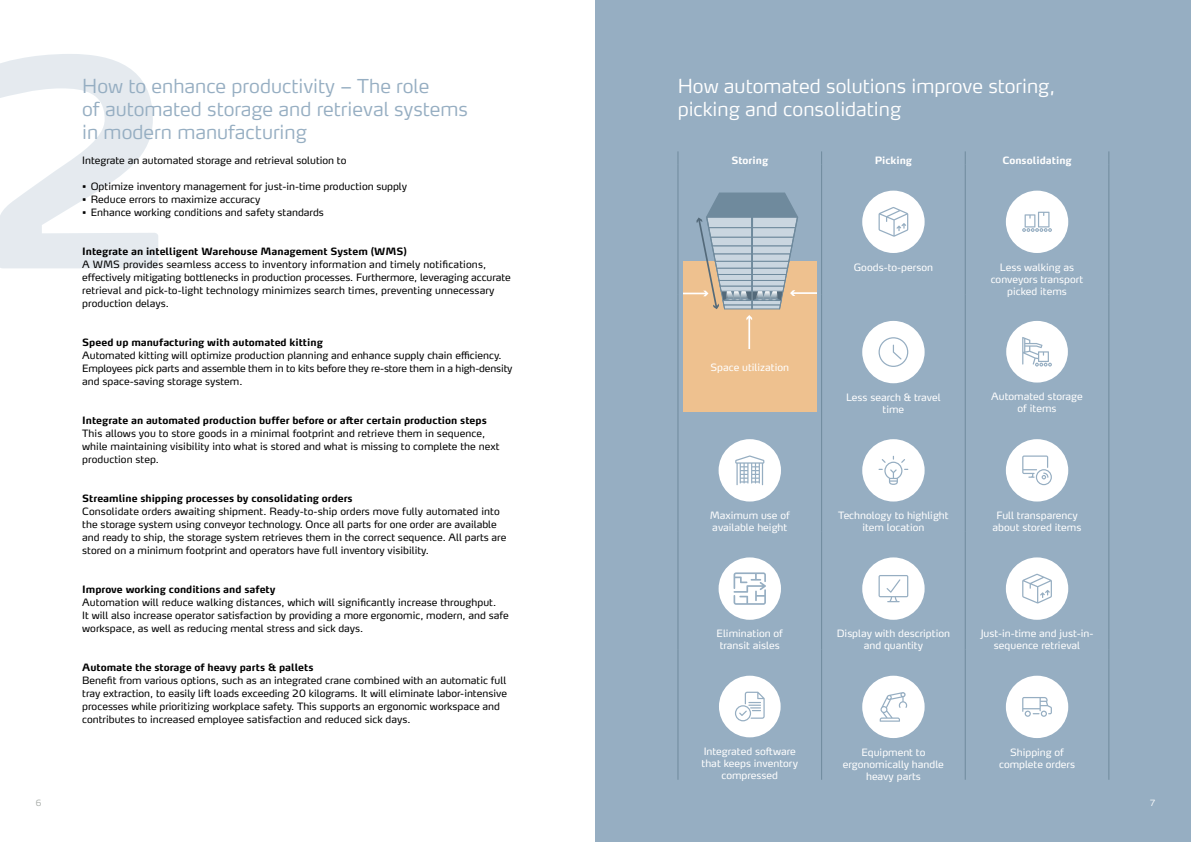
<style>
.page{position:relative;width:1191px;height:842px;background:#fff}
.page>*{position:absolute;margin:0;border:0;box-sizing:border-box;transform-origin:0 0}
.t1{font:300 19px/22.8px "Max Pro";color:#96aec2}
.t2{font:300 19px/22.8px "Max Pro";color:#fff}
.t3{font:10px/13px "Max Pro";color:#000}
.t4{font:10px/12px "Max Pro";color:#fff;text-align:center}
.t5{font:700 10px "Max Pro";color:#000}
.t6{font:700 10px "Max Pro";color:#fff}
.t7{font:300 8.5px "Max Pro";color:#a8aca9}
.t8{font:300 8.5px "Max Pro";color:#fff}
</style>
<div class="page">
<div style="left:595px;top:0;width:596px;height:842px;background:#96aec2"></div>
<svg style="left:0;top:54px;width:158px;height:214px"></svg>
<svg style="left:677px;top:151px;width:1px;height:13px"></svg>
<svg style="left:821px;top:151px;width:1px;height:13px"></svg>
<svg style="left:965px;top:151px;width:1px;height:13px"></svg>
<svg style="left:1108px;top:151px;width:1px;height:13px"></svg>
<hr style="left:677px;top:164px;width:1px;height:131px;background:#6f8a9d">
<hr style="left:821px;top:164px;width:1px;height:131px;background:#6f8a9d">
<hr style="left:965px;top:164px;width:1px;height:131px;background:#6f8a9d">
<hr style="left:1108px;top:164px;width:1px;height:131px;background:#6f8a9d">
<hr style="left:677px;top:295px;width:1px;height:118px;background:#6f8a9d">
<hr style="left:821px;top:295px;width:1px;height:118px;background:#6f8a9d">
<hr style="left:965px;top:295px;width:1px;height:118px;background:#6f8a9d">
<hr style="left:1108px;top:295px;width:1px;height:118px;background:#6f8a9d">
<hr style="left:677px;top:413px;width:1px;height:118px;background:#6f8a9d">
<hr style="left:821px;top:413px;width:1px;height:118px;background:#6f8a9d">
<hr style="left:965px;top:413px;width:1px;height:118px;background:#6f8a9d">
<hr style="left:1108px;top:413px;width:1px;height:118px;background:#6f8a9d">
<hr style="left:677px;top:531px;width:1px;height:118px;background:#6f8a9d">
<hr style="left:821px;top:531px;width:1px;height:118px;background:#6f8a9d">
<hr style="left:965px;top:531px;width:1px;height:118px;background:#6f8a9d">
<hr style="left:1108px;top:531px;width:1px;height:118px;background:#6f8a9d">
<hr style="left:677px;top:649px;width:1px;height:131px;background:#6f8a9d">
<hr style="left:821px;top:649px;width:1px;height:131px;background:#6f8a9d">
<hr style="left:965px;top:649px;width:1px;height:131px;background:#6f8a9d">
<hr style="left:1108px;top:649px;width:1px;height:131px;background:#6f8a9d">
<svg style="left:862px;top:191px;width:62px;height:62px"></svg>
<svg style="left:1005px;top:191px;width:63px;height:62px"></svg>
<svg style="left:862px;top:321px;width:62px;height:62px"></svg>
<svg style="left:1006px;top:321px;width:61px;height:62px"></svg>
<svg style="left:718px;top:439px;width:63px;height:62px"></svg>
<svg style="left:862px;top:439px;width:62px;height:62px"></svg>
<svg style="left:1005px;top:439px;width:63px;height:62px"></svg>
<svg style="left:718px;top:557px;width:63px;height:63px"></svg>
<svg style="left:862px;top:557px;width:62px;height:63px"></svg>
<svg style="left:1005px;top:557px;width:63px;height:63px"></svg>
<svg style="left:719px;top:676px;width:61px;height:61px"></svg>
<svg style="left:862px;top:676px;width:62px;height:62px"></svg>
<svg style="left:1005px;top:676px;width:63px;height:62px"></svg>
<div style="left:683px;top:261px;width:133px;height:88px;background:#eec18f"></div>
<hr style="left:792px;top:292px;width:24px;height:2px;background:#fff">
<svg style="left:683px;top:193px;width:115px;height:116px"></svg>
<hr style="left:748px;top:317px;width:2px;height:32px;background:#fff">
<svg style="left:746px;top:315px;width:6px;height:5px"></svg>
<div style="left:683px;top:349px;width:133px;height:62px;background:#eec18f"></div>
<h1 class="t1" style="left:82px;top:73px;width:387px">How to enhance productivity – The role<br>of automated storage and retrieval systems in modern manufacturing</h1>
<p class="t3" style="left:82px;top:153px;width:266px">Integrate an automated storage and retrieval solution to</p>
<p class="t3" style="left:82px;top:179px;width:326px">• Optimize inventory management for just-in-time production supply</p>
<p class="t3" style="left:82px;top:192px;width:180px">• Reduce errors to maximize accuracy</p>
<p class="t3" style="left:82px;top:205px;width:243px">• Enhance working conditions and safety standards</p>
<p class="t5" style="left:82px;top:243px;width:326px">Integrate an intelligent Warehouse Management System (WMS)</p>
<p class="t3" style="left:82px;top:257px;width:430px">A WMS provides seamless access to inventory information and timely notifications, effectively mitigating bottlenecks in production processes. Furthermore, leveraging accurate retrieval and pick-to-light technology minimizes search times, preventing unnecessary production delays.</p>
<p class="t5" style="left:82px;top:334px;width:242px">Speed up manufacturing with automated kitting</p>
<p class="t3" style="left:82px;top:348px;width:432px">Automated kitting will optimize production planning and enhance supply chain efficiency.<br>Employees pick parts and assemble them in to kits before they re-store them in a high-density and space-saving storage system.</p>
<p class="t5" style="left:82px;top:412px;width:406px">Integrate an automated production buffer before or after certain production steps</p>
<p class="t3" style="left:82px;top:426px;width:419px">This allows you to store goods in a minimal footprint and retrieve them in sequence, while maintaining visibility into what is stored and what is missing to complete the next production step.</p>
<p class="t5" style="left:82px;top:490px;width:272px">Streamline shipping processes by consolidating orders</p>
<p class="t3" style="left:82px;top:504px;width:426px">Consolidate orders awaiting shipment. Ready-to-ship orders move fully automated into the storage system using conveyor technology. Once all parts for one order are available and ready to ship, the storage system retrieves them in the correct sequence. All parts are stored on a minimum footprint and operators have full inventory visibility.</p>
<p class="t5" style="left:82px;top:581px;width:195px">Improve working conditions and safety</p>
<p class="t3" style="left:82px;top:595px;width:428px">Automation will reduce walking distances, which will significantly increase throughput.<br>It will also increase operator satisfaction by providing a more ergonomic, modern, and safe workspace, as well as reducing mental stress and sick days.</p>
<p class="t5" style="left:82px;top:659px;width:233px">Automate the storage of heavy parts &amp; pallets</p>
<p class="t3" style="left:82px;top:673px;width:426px">Benefit from various options, such as an integrated crane combined with an automatic full tray extraction, to easily lift loads exceeding 20 kilograms. It will eliminate labor-intensive processes while prioritizing workplace safety. This supports an ergonomic workspace and contributes to increased employee satisfaction and reduced sick days.</p>
<h1 class="t2" style="left:677px;top:73px;width:379px">How automated solutions improve storing, picking and consolidating</h1>
<p class="t6" style="left:731px;top:152px;width:38px">Storing</p>
<p class="t6" style="left:874px;top:152px;width:39px">Picking</p>
<p class="t6" style="left:1002px;top:152px;width:71px">Consolidating</p>
<p class="t4" style="left:710px;top:360px;width:80px">Space utilization</p>
<p class="t4" style="left:853px;top:260px;width:81px">Goods-to-person</p>
<p class="t4" style="left:990px;top:260px;width:94px">Less walking as conveyors transport picked items</p>
<p class="t4" style="left:846px;top:390px;width:96px">Less search &amp; travel time</p>
<p class="t4" style="left:991px;top:389px;width:93px">Automated storage of items</p>
<p class="t4" style="left:709px;top:508px;width:82px;text-align:left">Maximum use of available height</p>
<p class="t4" style="left:838px;top:508px;width:112px">Technology to highlight item location</p>
<p class="t4" style="left:992px;top:508px;width:90px">Full transparency about stored items</p>
<p class="t4" style="left:716px;top:627px;width:68px">Elimination of transit aisles</p>
<p class="t4" style="left:836px;top:627px;width:115px">Display with description and quantity</p>
<p class="t4" style="left:980px;top:627px;width:114px">Just-in-time and just-in&shy;sequence retrieval</p>
<p class="t4" style="left:701px;top:744px;width:98px">Integrated software that keeps inventory compressed</p>
<p class="t4" style="left:843px;top:745px;width:102px">Equipment to ergonomically handle heavy parts</p>
<p class="t4" style="left:999px;top:745px;width:77px">Shipping of complete orders</p>
<p class="t7" style="left:36px;top:796px;width:7px">6</p>
<p class="t8" style="left:1150px;top:796px;width:7px">7</p>
</div>
